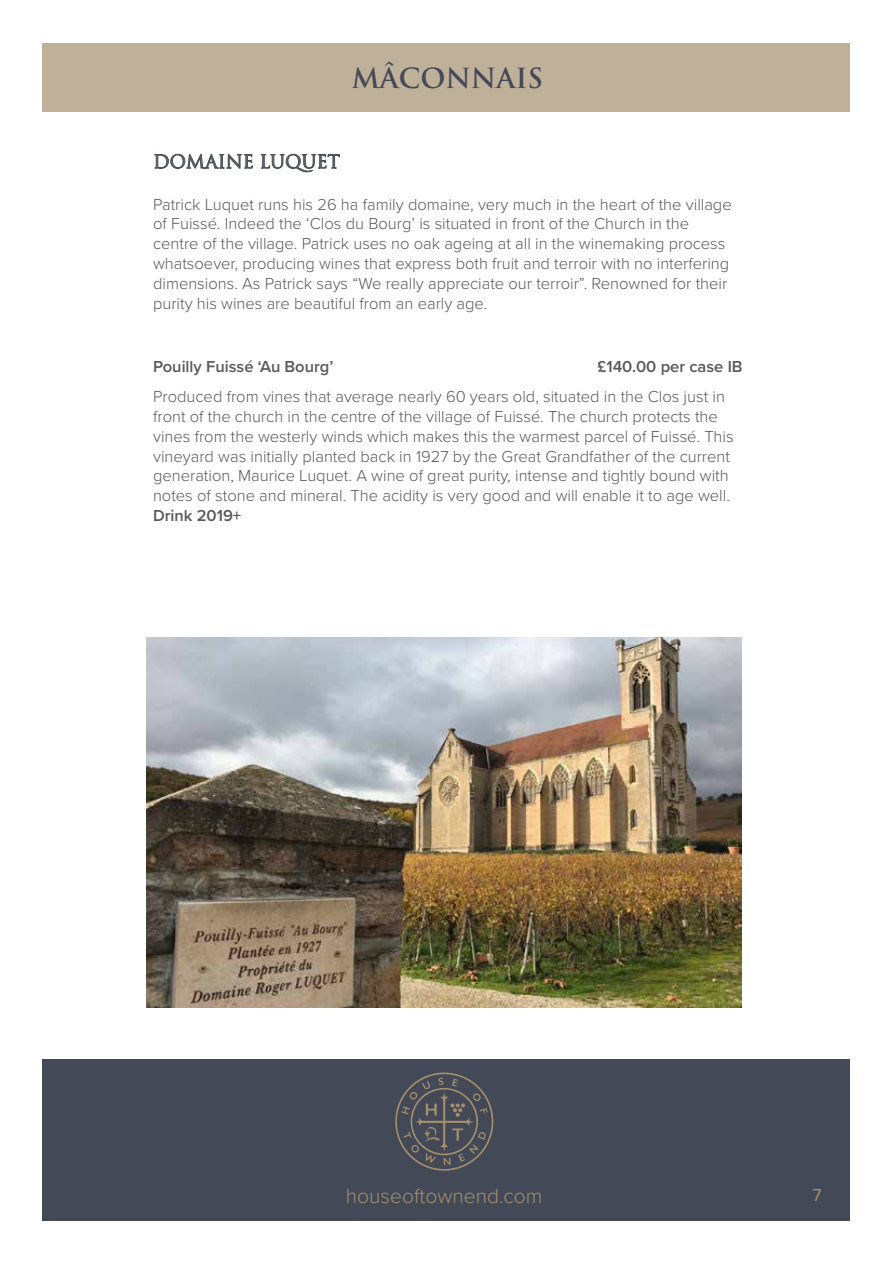
<style>
.page{position:relative;width:893px;height:1263px;background:#fff}
.page>*{position:absolute;margin:0;border:0;box-sizing:border-box;transform-origin:0 0}
.t1{font:700 27px "Trajan";color:#434957}
.t2{font:300 21px "Proxima Nova";color:#a48f6d}
.t3{font:18px "Trajan";color:#58595b}
.t4{font:18px "Proxima Nova";color:#a48f6d}
.t5{font:300 16.5px/19.8px "Proxima Nova";color:#58595b}
.t6{font:600 16.5px "Proxima Nova";color:#58595b}
</style>
<div class="page">
<div style="left:43px;top:43px;width:807px;height:68px;background:#bfb099"></div>
<div style="left:43px;top:1059px;width:807px;height:161px;background:#434957"></div>
<svg style="left:395px;top:1072px;width:98px;height:98px"></svg>
<svg style="left:154px;top:153px;width:99px;height:16px"></svg>
<svg style="left:260px;top:154px;width:80px;height:19px"></svg>
<img style="left:147px;top:637px;width:595px;height:370px">
<h1 class="t1" style="left:352px;top:61px;width:193px">MÂCONNAIS</h1>
<p class="t3" style="left:153px;top:151px;width:188px">DOMAINE LUQUET</p>
<p class="t5" style="left:153px;top:193px;width:580px">Patrick Luquet runs his 26 ha family domaine, very much in the heart of the village of Fuissé. Indeed the ‘Clos du Bourg’ is situated in front of the Church in the centre of the village. Patrick uses no oak ageing at all in the winemaking process whatsoever, producing wines that express both fruit and terroir with no interfering dimensions. As Patrick says “We really appreciate our terroir”. Renowned for their purity his wines are beautiful from an early age.</p>
<p class="t6" style="left:153px;top:354px;width:182px">Pouilly Fuissé ‘Au Bourg’</p>
<p class="t6" style="left:598px;top:354px;width:147px">£140.00 per case IB</p>
<p class="t5" style="left:153px;top:386px;width:582px">Produced from vines that average nearly 60 years old, situated in the Clos just in front of the church in the centre of the village of Fuissé. The church protects the vines from the westerly winds which makes this the warmest parcel of Fuissé. This vineyard was initially planted back in 1927 by the Great Grandfather of the current generation, Maurice Luquet. A wine of great purity, intense and tightly bound with notes of stone and mineral. The acidity is very good and will enable it to age well.</p>
<p class="t6" style="left:153px;top:503px;width:90px">Drink 2019+</p>
<p class="t2" style="left:346px;top:1180px;width:198px">houseoftownend.com</p>
<p class="t4" style="left:812px;top:1181px;width:11px">7</p>
</div>
